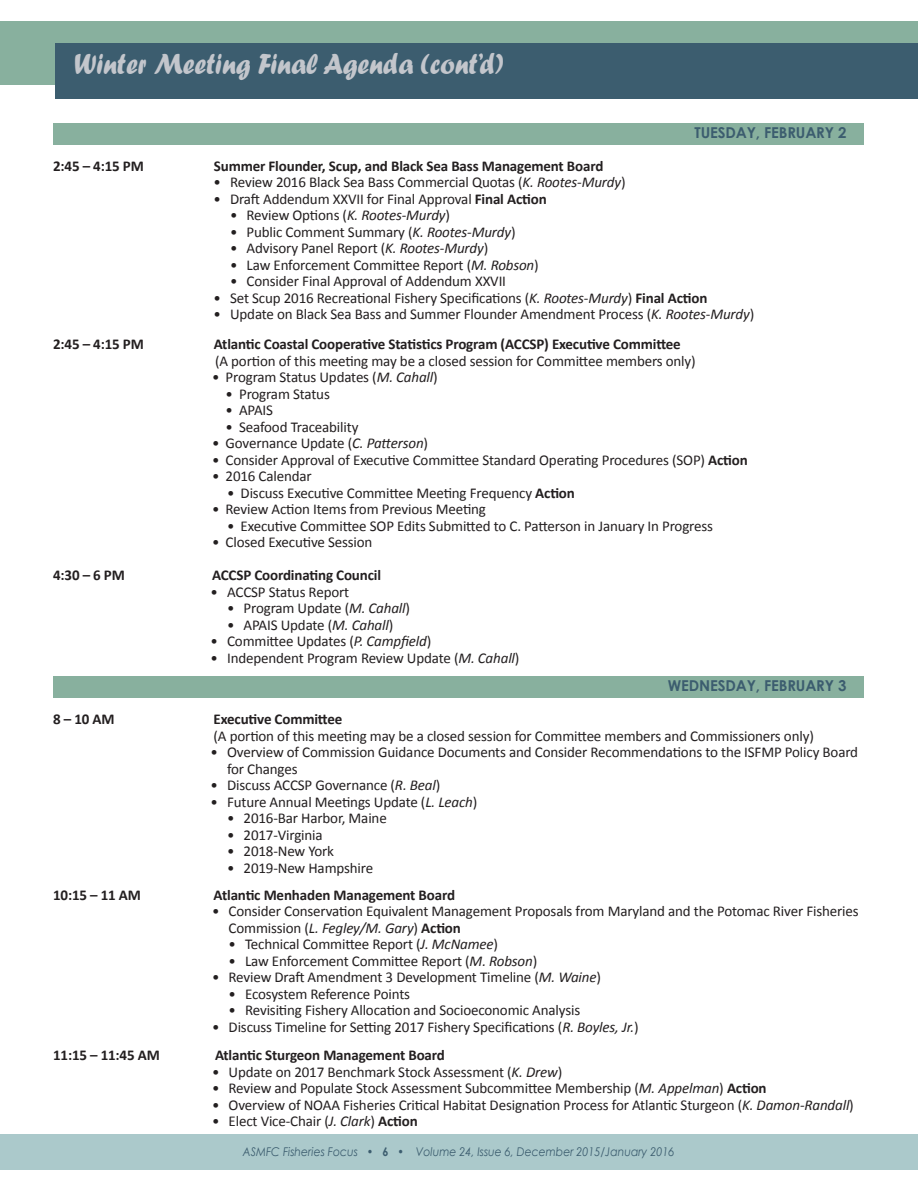
<style>
.page{position:relative;width:918px;height:1188px;background:#fff}
.page>*{position:absolute;margin:0;border:0;box-sizing:border-box;transform-origin:0 0}
.t1{font:30px "Forte";color:#c3c6cc;scale:.9 1}
.t2{font:15px/16.5px "Calibri";letter-spacing:-.01em;color:#231f20}
.t3{font:700 15px "Calibri";letter-spacing:-.01em;color:#231f20}
.t4{font:700 15px "Century Gothic";letter-spacing:-.01em;color:#3c5d6f}
.t5{font:italic 12px "Century Gothic";color:#3c5d6f;scale:.9 1}
.s1{font-style:italic}
.s2{font-weight:700}
.s3{font-style:normal}
.s4{font-weight:700;font-style:normal}
</style>
<div class="page">
<div style="left:0;top:1134px;width:918px;height:36px;background:#abc9cb"></div>
<div style="left:0;top:22px;width:918px;height:63px;background:#88b09e"></div>
<div style="left:55px;top:43px;width:863px;height:56px;background:#3c5d6f"></div>
<div style="left:53px;top:123px;width:811px;height:22px;background:#88b09e"></div>
<div style="left:53px;top:677px;width:811px;height:21px;background:#88b09e"></div>
<h1 class="t1" style="left:75px;top:47px;width:478px">Winter Meeting Final Agenda (cont’d)</h1>
<p class="t4" style="left:695px;top:121px;width:153px">TUESDAY, FEBRUARY 2</p>
<p class="t3" style="left:53px;top:156px;width:92px">2:45 – 4:15 PM</p>
<p class="t3" style="left:214px;top:156px;width:391px">Summer Flounder, Scup, and Black Sea Bass Management Board</p>
<p class="t2" style="left:214px;top:174px;width:413px">• Review 2016 Black Sea Bass Commercial Quotas (<span class="s1">K. Rootes-Murdy</span>)</p>
<p class="t2" style="left:214px;top:191px;width:335px">• Draft Addendum XXVII for Final Approval <span class="s2">Final Action</span></p>
<p class="t2" style="left:230px;top:207px;width:221px">• Review Options (<span class="s1">K. Rootes-Murdy</span>)</p>
<p class="t2" style="left:230px;top:224px;width:287px">• Public Comment Summary (<span class="s1">K. Rootes-Murdy</span>)</p>
<p class="t2" style="left:230px;top:240px;width:260px">• Advisory Panel Report (<span class="s1">K. Rootes-Murdy</span>)</p>
<p class="t2" style="left:230px;top:257px;width:310px">• Law Enforcement Committee Report (<span class="s1">M. Robson</span>)</p>
<p class="t2" style="left:230px;top:273px;width:277px">• Consider Final Approval of Addendum XXVII</p>
<p class="t2" style="left:214px;top:290px;width:495px">• Set Scup 2016 Recreational Fishery Specifications (<span class="s1">K. Rootes-Murdy</span>) <span class="s2">Final Action</span></p>
<p class="t2" style="left:214px;top:306px;width:542px">• Update on Black Sea Bass and Summer Flounder Amendment Process (<span class="s1">K. Rootes-Murdy</span>)</p>
<p class="t3" style="left:53px;top:335px;width:92px">2:45 – 4:15 PM</p>
<p class="t3" style="left:214px;top:335px;width:469px">Atlantic Coastal Cooperative Statistics Program (ACCSP) Executive Committee</p>
<p class="t2" style="left:215px;top:353px;width:482px">(A portion of this meeting may be a closed session for Committee members only)</p>
<p class="t2" style="left:212px;top:369px;width:227px">• Program Status Updates (<span class="s1">M. Cahall</span>)</p>
<p class="t2" style="left:226px;top:386px;width:106px">• Program Status</p>
<p class="t2" style="left:226px;top:402px;width:49px">• APAIS</p>
<p class="t2" style="left:226px;top:419px;width:134px">• Seafood Traceability</p>
<p class="t2" style="left:212px;top:435px;width:218px">• Governance Update (<span class="s1">C. Patterson</span>)</p>
<p class="t2" style="left:212px;top:452px;width:537px">• Consider Approval of Executive Committee Standard Operating Procedures (SOP) <span class="s2">Action</span></p>
<p class="t2" style="left:212px;top:468px;width:101px">• 2016 Calendar</p>
<p class="t2" style="left:227px;top:485px;width:349px">• Discuss Executive Committee Meeting Frequency <span class="s2">Action</span></p>
<p class="t2" style="left:212px;top:501px;width:275px">• Review Action Items from Previous Meeting</p>
<p class="t2" style="left:227px;top:518px;width:487px">• Executive Committee SOP Edits Submitted to C. Patterson in January In Progress</p>
<p class="t2" style="left:212px;top:534px;width:162px">• Closed Executive Session</p>
<p class="t3" style="left:53px;top:566px;width:73px">4:30 – 6 PM</p>
<p class="t3" style="left:212px;top:566px;width:171px">ACCSP Coordinating Council</p>
<p class="t2" style="left:211px;top:584px;width:140px">• ACCSP Status Report</p>
<p class="t2" style="left:227px;top:600px;width:185px">• Program Update (<span class="s1">M. Cahall</span>)</p>
<p class="t2" style="left:227px;top:617px;width:168px">• APAIS Update (<span class="s1">M. Cahall</span>)</p>
<p class="t2" style="left:211px;top:633px;width:222px">• Committee Updates (<span class="s1">P. Campfield</span>)</p>
<p class="t2" style="left:211px;top:650px;width:310px">• Independent Program Review Update (<span class="s1">M. Cahall</span>)</p>
<p class="t4" style="left:668px;top:675px;width:180px">WEDNESDAY, FEBRUARY 3</p>
<p class="t3" style="left:53px;top:710px;width:63px">8 – 10 AM</p>
<p class="t3" style="left:214px;top:710px;width:130px">Executive Committee</p>
<p class="t2" style="left:214px;top:728px;width:602px">(A portion of this meeting may be a closed session for Committee members and Commissioners only)</p>
<p class="t2" style="left:227px;top:744px;width:633px;text-indent:-16px">• Overview of Commission Guidance Documents and Consider Recommendations to the ISFMP Policy Board for Changes</p>
<p class="t2" style="left:211px;top:777px;width:231px">• Discuss ACCSP Governance (<span class="s1">R. Beal</span>)</p>
<p class="t2" style="left:211px;top:794px;width:268px">• Future Annual Meetings Update (<span class="s1">L. Leach</span>)</p>
<p class="t2" style="left:227px;top:810px;width:161px">• 2016-Bar Harbor, Maine</p>
<p class="t2" style="left:227px;top:827px;width:97px">• 2017-Virginia</p>
<p class="t2" style="left:227px;top:843px;width:109px">• 2018-New York</p>
<p class="t2" style="left:227px;top:860px;width:148px">• 2019-New Hampshire</p>
<p class="t3" style="left:53px;top:885px;width:89px">10:15 – 11 AM</p>
<p class="t3" style="left:214px;top:885px;width:243px">Atlantic Menhaden Management Board</p>
<p class="t2" style="left:229px;top:903px;width:632px;text-indent:-17px">• Consider Conservation Equivalent Management Proposals from Maryland and the Potomac River Fisheries<br>Commission (<span class="s1">L. Fegley/M. Gary</span>) <span class="s2">Action</span></p>
<p class="t2" style="left:229px;top:936px;width:271px">• Technical Committee Report (<span class="s1">J. McNamee</span>)</p>
<p class="t2" style="left:229px;top:953px;width:310px">• Law Enforcement Committee Report (<span class="s1">M. Robson</span>)</p>
<p class="t2" style="left:212px;top:969px;width:390px">• Review Draft Amendment 3 Development Timeline (<span class="s1">M. Waine</span>)</p>
<p class="t2" style="left:229px;top:986px;width:183px">• Ecosystem Reference Points</p>
<p class="t2" style="left:229px;top:1002px;width:353px">• Revisiting Fishery Allocation and Socioeconomic Analysis</p>
<p class="t2" style="left:212px;top:1019px;width:428px">• Discuss Timeline for Setting 2017 Fishery Specifications (<span class="s1">R. Boyles, Jr.</span>)</p>
<p class="t3" style="left:53px;top:1046px;width:108px">11:15 – 11:45 AM</p>
<p class="t3" style="left:215px;top:1046px;width:231px">Atlantic Sturgeon Management Board</p>
<p class="t2" style="left:212px;top:1064px;width:352px">• Update on 2017 Benchmark Stock Assessment (<span class="s1">K. Drew</span>)</p>
<p class="t2" style="left:212px;top:1080px;width:556px">• Review and Populate Stock Assessment Subcommittee Membership (<span class="s1">M. Appelman</span>) <span class="s2">Action</span></p>
<p class="t2" style="left:212px;top:1097px;width:643px">• Overview of NOAA Fisheries Critical Habitat Designation Process for Atlantic Sturgeon (<span class="s1">K. Damon-Randall</span>)</p>
<p class="t2" style="left:212px;top:1113px;width:207px">• Elect Vice-Chair (<span class="s1">J. Clark</span>) <span class="s2">Action</span></p>
<p class="t5" style="left:243px;top:1143px;width:481px">ASMFC Fisheries Focus <span class="s3">•</span> <span class="s4">6</span> <span class="s3">•</span> Volume 24, Issue 6, December 2015/January 2016</p>
</div>
